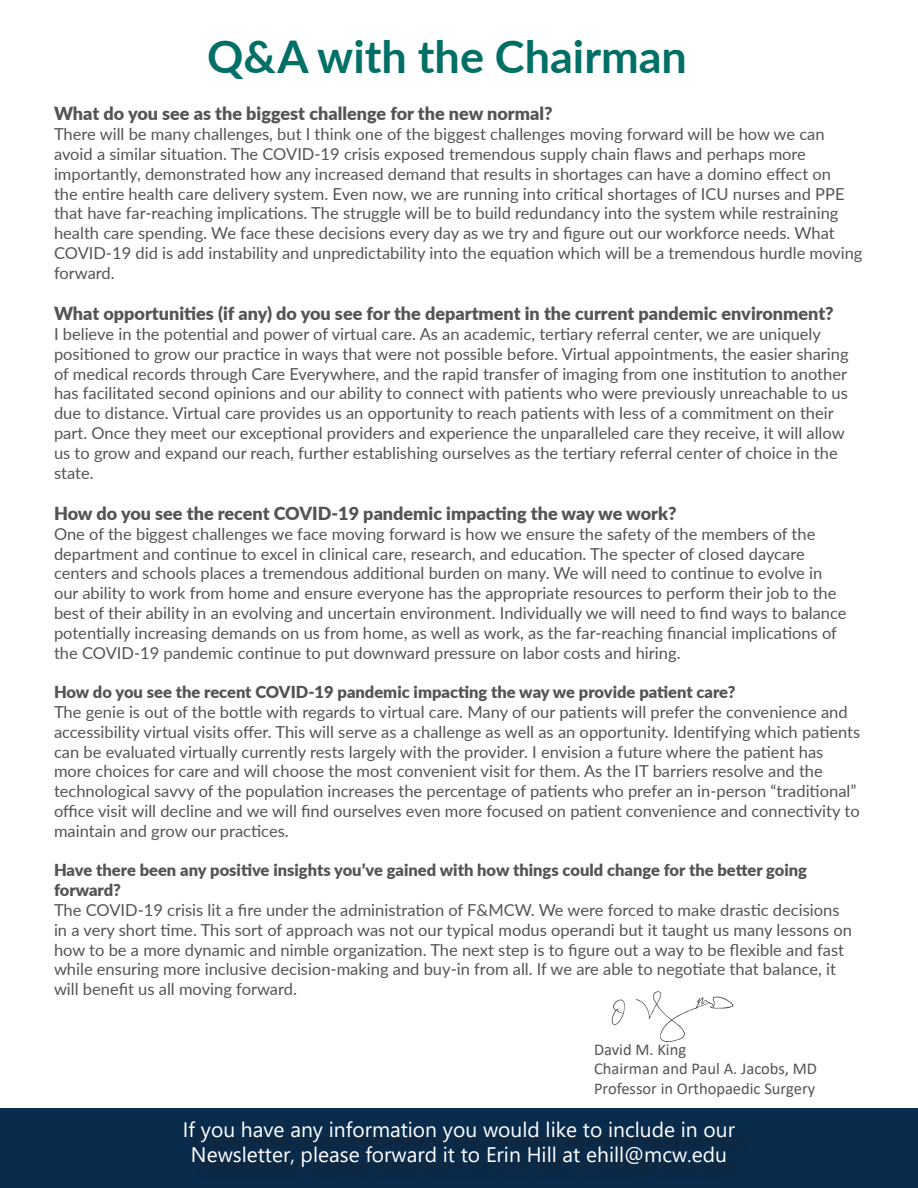
<style>
.page{position:relative;width:918px;height:1188px;background:#fff}
.page>*{position:absolute;margin:0;border:0;box-sizing:border-box;transform-origin:0 0}
.t1{font:700 45px "Lato";color:#006f65}
.t2{font:21px "Segoe UI";color:#fff}
.t3{font:900 18px "Lato";color:#545454}
.t4{font:16.5px/19.8px "Lato";color:#545454}
.t5{font:900 16.5px/19.8px "Lato";color:#545454}
.t6{font:16.5px "Calibri";color:#545454}
</style>
<div class="page">
<img style="left:611px;top:991px;width:123px;height:51px">
<div style="left:0;top:1108px;width:918px;height:80px;background:#092b4c"></div>
<div style="left:187px;top:1124px;width:566px;height:61px;background:#0a2a48"></div>
<p class="t1" style="left:207px;top:23px;width:481px">Q&amp;A with the Chairman</p>
<p class="t3" style="left:54px;top:100px;width:500px">What do you see as the biggest challenge for the new normal?</p>
<p class="t4" style="left:54px;top:124px;width:810px">There will be many challenges, but I think one of the biggest challenges moving forward will be how we can avoid a similar situation. The COVID-19 crisis exposed tremendous supply chain flaws and perhaps more importantly, demonstrated how any increased demand that results in shortages can have a domino effect on<br>the entire health care delivery system. Even now, we are running into critical shortages of ICU nurses and PPE that have far-reaching implications. The struggle will be to build redundancy into the system while restraining health care spending. We face these decisions every day as we try and figure out our workforce needs. What COVID-19 did is add instability and unpredictability into the equation which will be a tremendous hurdle moving forward.</p>
<p class="t3" style="left:54px;top:300px;width:781px">What opportunities (if any) do you see for the department in the current pandemic environment?</p>
<p class="t4" style="left:54px;top:323px;width:796px">I believe in the potential and power of virtual care. As an academic, tertiary referral center, we are uniquely positioned to grow our practice in ways that were not possible before. Virtual appointments, the easier sharing of medical records through Care Everywhere, and the rapid transfer of imaging from one institution to another has facilitated second opinions and our ability to connect with patients who were previously unreachable to us due to distance. Virtual care provides us an opportunity to reach patients with less of a commitment on their part. Once they meet our exceptional providers and experience the unparalleled care they receive, it will allow us to grow and expand our reach, further establishing ourselves as the tertiary referral center of choice in the state.</p>
<p class="t3" style="left:54px;top:500px;width:624px">How do you see the recent COVID-19 pandemic impacting the way we work?</p>
<p class="t4" style="left:54px;top:523px;width:794px">One of the biggest challenges we face moving forward is how we ensure the safety of the members of the department and continue to excel in clinical care, research, and education. The specter of closed daycare centers and schools places a tremendous additional burden on many. We will need to continue to evolve in our ability to work from home and ensure everyone has the appropriate resources to perform their job to the best of their ability in an evolving and uncertain environment. Individually we will need to find ways to balance potentially increasing demands on us from home, as well as work, as the far-reaching financial implications of the COVID-19 pandemic continue to put downward pressure on labor costs and hiring.</p>
<p class="t5" style="left:54px;top:681px;width:683px">How do you see the recent COVID-19 pandemic impacting the way we provide patient care?</p>
<p class="t4" style="left:54px;top:701px;width:808px">The genie is out of the bottle with regards to virtual care. Many of our patients will prefer the convenience and accessibility virtual visits offer. This will serve as a challenge as well as an opportunity. Identifying which patients can be evaluated virtually currently rests largely with the provider. I envision a future where the patient has more choices for care and will choose the most convenient visit for them. As the IT barriers resolve and the technological savvy of the population increases the percentage of patients who prefer an in-person “traditional” office visit will decline and we will find ourselves even more focused on patient convenience and connectivity to maintain and grow our practices.</p>
<p class="t5" style="left:54px;top:860px;width:755px">Have there been any positive insights you’ve gained with how things could change for the better going forward?</p>
<p class="t4" style="left:54px;top:899px;width:799px">The COVID-19 crisis lit a fire under the administration of F&amp;MCW. We were forced to make drastic decisions in a very short time. This sort of approach was not our typical modus operandi but it taught us many lessons on how to be a more dynamic and nimble organization. The next step is to figure out a way to be flexible and fast while ensuring more inclusive decision-making and buy-in from all. If we are able to negotiate that balance, it will benefit us all moving forward.</p>
<p class="t6" style="left:594px;top:1038px;width:94px">David M. King</p>
<p class="t6" style="left:594px;top:1057px;width:225px">Chairman and Paul A. Jacobs, MD</p>
<p class="t6" style="left:594px;top:1077px;width:223px">Professor in Orthopaedic Surgery</p>
<p class="t2" style="left:183px;top:1109px;width:554px">If you have any information you would like to include in our</p>
<p class="t2" style="left:191px;top:1134px;width:538px">Newsletter, please forward it to Erin Hill at ehill@mcw.edu</p>
</div>
